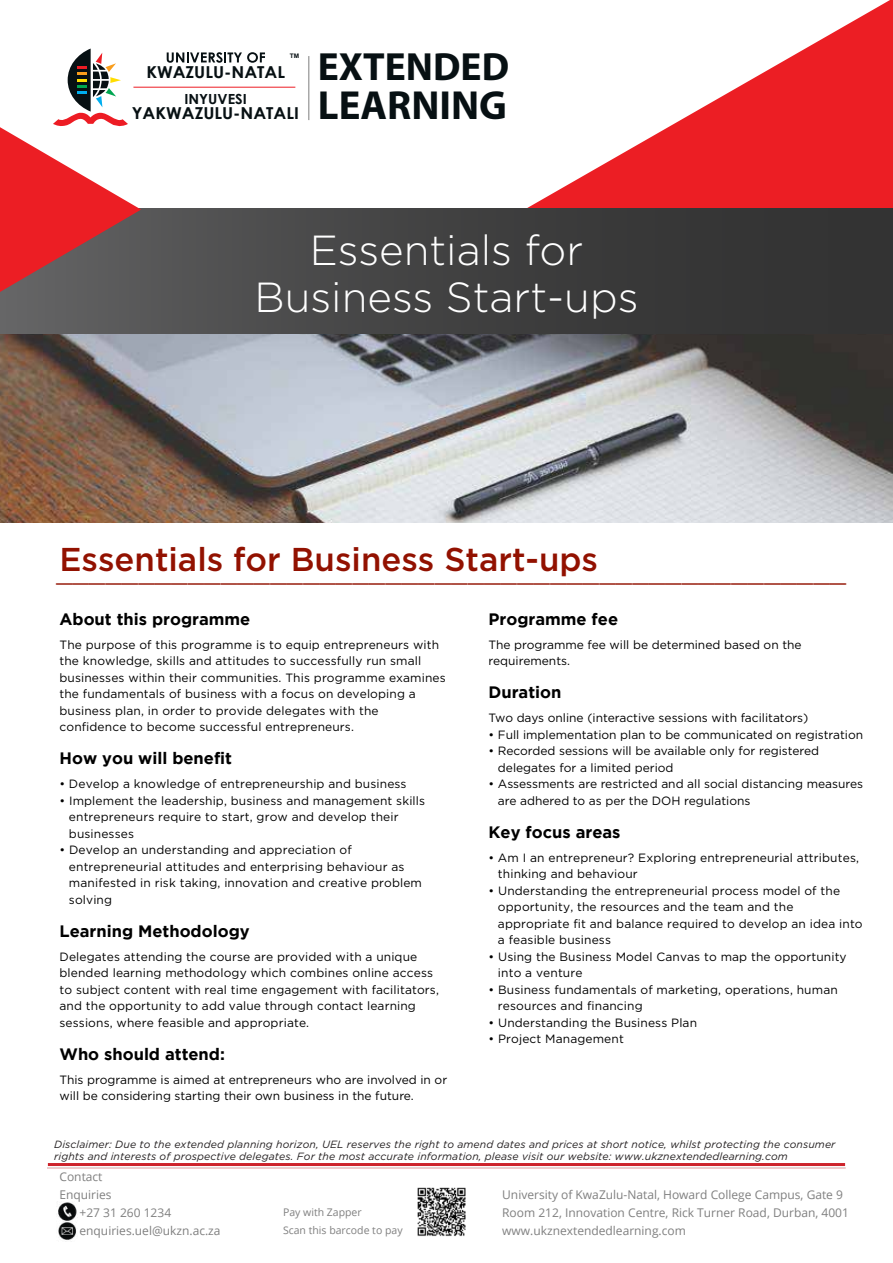
<style>
.page{position:relative;width:893px;height:1263px;background:#fff}
.page>*{position:absolute;margin:0;border:0;box-sizing:border-box;transform-origin:0 0}
.t1{font:300 42px/46.5px "Gotham";color:#fff;text-align:center}
.t2{font:700 40.8px "Myriad Pro";color:#071013}
.t3{font:700 39.45px "Myriad Pro";color:#071013}
.t4{font:500 33px "Gotham";color:#921100}
.t5{font:29.55px "Helvetica";color:#921100}
.t6{font:700 16.5px "Gotham";color:#000}
.t7{font:700 16.5px "Century Gothic";color:#071013;scale:1.06 1}
.t8{font:700 13.95px "Century Gothic";color:#071013;scale:1.04 1}
.t9{font:12px/16.5px "Gotham";letter-spacing:.01em;color:#000}
.t10{font:12px/18px "Open Sans";color:#7f7f7f}
.t11{font:italic 10.5px/12px "Gotham";letter-spacing:.01em;color:#231f20}
.t12{font:10.5px/18px "Open Sans";color:#7f7f7f}
.t13{font:700 6.15px "Arial";color:#071013;scale:1.04 1}
</style>
<div class="page">
<svg style="left:458px;top:0;width:435px;height:209px"></svg>
<hr style="left:48px;top:1163px;width:797px;height:3px;background:#cd232b">
<img style="left:0;top:333px;width:893px;height:190px">
<img style="left:57px;top:1201px;width:21px;height:19px">
<img style="left:58px;top:1220px;width:18px;height:20px">
<div style="left:0;top:209px;width:893px;height:124px;background:linear-gradient(to right,#5f5f60,#2b2b2b)"></div>
<svg style="left:0;top:49px;width:141px;height:243px"></svg>
<hr style="left:133px;top:87px;width:162px;height:1px;background:#ed1c24">
<svg style="left:167px;top:52px;width:98px;height:11px"></svg>
<hr style="left:308px;top:56px;width:1px;height:64px;background:#7d7d7d">
<img style="left:417px;top:1187px;width:49px;height:50px">
<p class="t13" style="left:290px;top:52px;width:10px">TM</p>
<h3 class="t7" style="left:146px;top:59px;width:132px">KWAZULU-NATAL</h3>
<h3 class="t7" style="left:132px;top:101px;width:159px">YAKWAZULU-NATALI</h3>
<p class="t8" style="left:184px;top:88px;width:61px">INYUVESI</p>
<h3 class="t3" style="left:318px;top:41px;width:193px">EXTENDED</h3>
<h2 class="t2" style="left:318px;top:79px;width:191px">LEARNING</h2>
<h1 class="t1" style="left:254px;top:226px;width:386px">Essentials for<br>Business Start-ups</h1>
<h3 class="t4" style="left:59px;top:538px;width:540px">Essentials for Business Start-ups</h3>
<h3 class="t5" style="left:56px;top:548px;width:792px">________________________________________________</h3>
<h3 class="t6" style="left:60px;top:609px;width:192px">About this programme</h3>
<p class="t9" style="left:60px;top:636px;width:388px">The purpose of this programme is to equip entrepreneurs with the knowledge, skills and attitudes to successfully run small businesses within their communities. This programme examines the fundamentals of business with a focus on developing a business plan, in order to provide delegates with the confidence to become successful entrepreneurs.</p>
<h3 class="t6" style="left:60px;top:749px;width:174px">How you will benefit</h3>
<p class="t9" style="left:60px;top:775px;width:349px">• Develop a knowledge of entrepreneurship and business</p>
<p class="t9" style="left:69px;top:792px;width:358px;text-indent:-9px">• Implement the leadership, business and management skills entrepreneurs require to start, grow and develop their businesses</p>
<p class="t9" style="left:69px;top:841px;width:355px;text-indent:-9px">• Develop an understanding and appreciation of entrepreneurial attitudes and enterprising behaviour as manifested in risk taking, innovation and creative problem solving</p>
<h3 class="t6" style="left:60px;top:921px;width:192px">Learning Methodology</h3>
<p class="t9" style="left:60px;top:948px;width:381px">Delegates attending the course are provided with a unique blended learning methodology which combines online access to subject content with real time engagement with facilitators, and the opportunity to add value through contact learning sessions, where feasible and appropriate.</p>
<h3 class="t6" style="left:60px;top:1044px;width:167px">Who should attend:</h3>
<p class="t9" style="left:60px;top:1071px;width:389px">This programme is aimed at entrepreneurs who are involved in or will be considering starting their own business in the future.</p>
<h3 class="t6" style="left:488px;top:609px;width:131px">Programme fee</h3>
<p class="t9" style="left:488px;top:636px;width:315px">The programme fee will be determined based on the requirements.</p>
<h3 class="t6" style="left:488px;top:683px;width:74px">Duration</h3>
<p class="t9" style="left:488px;top:709px;width:321px">Two days online (interactive sessions with facilitators)</p>
<p class="t9" style="left:488px;top:726px;width:376px">• Full implementation plan to be communicated on registration</p>
<p class="t9" style="left:498px;top:742px;width:323px;text-indent:-9px">• Recorded sessions will be available only for registered delegates for a limited period</p>
<p class="t9" style="left:498px;top:775px;width:367px;text-indent:-9px">• Assessments are restricted and all social distancing measures are adhered to as per the DOH regulations</p>
<h3 class="t6" style="left:488px;top:822px;width:134px">Key focus areas</h3>
<p class="t9" style="left:498px;top:849px;width:363px;text-indent:-9px">• Am I an entrepreneur? Exploring entrepreneurial attributes, thinking and behaviour</p>
<p class="t9" style="left:498px;top:882px;width:366px;text-indent:-9px">• Understanding the entrepreneurial process model of the opportunity, the resources and the team and the appropriate fit and balance required to develop an idea into a feasible business</p>
<p class="t9" style="left:498px;top:948px;width:350px;text-indent:-9px">• Using the Business Model Canvas to map the opportunity into a venture</p>
<p class="t9" style="left:498px;top:981px;width:341px;text-indent:-9px">• Business fundamentals of marketing, operations, human resources and financing</p>
<p class="t9" style="left:488px;top:1014px;width:210px">• Understanding the Business Plan</p>
<p class="t9" style="left:488px;top:1030px;width:137px">• Project Management</p>
<p class="t11" style="left:54px;top:1138px;width:783px">Disclaimer: Due to the extended planning horizon, UEL reserves the right to amend dates and prices at short notice, whilst protecting the consumer rights and interests of prospective delegates. For the most accurate information, please visit our website: www.ukznextendedlearning.com</p>
<p class="t10" style="left:59px;top:1167px;width:45px">Contact</p>
<p class="t10" style="left:59px;top:1185px;width:54px">Enquiries</p>
<p class="t10" style="left:80px;top:1203px;width:93px">+27 31 260 1234</p>
<p class="t10" style="left:80px;top:1221px;width:143px">enquiries.uel@ukzn.ac.za</p>
<p class="t12" style="left:283px;top:1203px;width:121px">Pay with Zapper<br>Scan this barcode to pay</p>
<p class="t10" style="left:502px;top:1185px;width:348px">University of KwaZulu-Natal, Howard College Campus, Gate 9<br>Room 212, Innovation Centre, Rick Turner Road, Durban, 4001 www.ukznextendedlearning.com</p>
</div>
